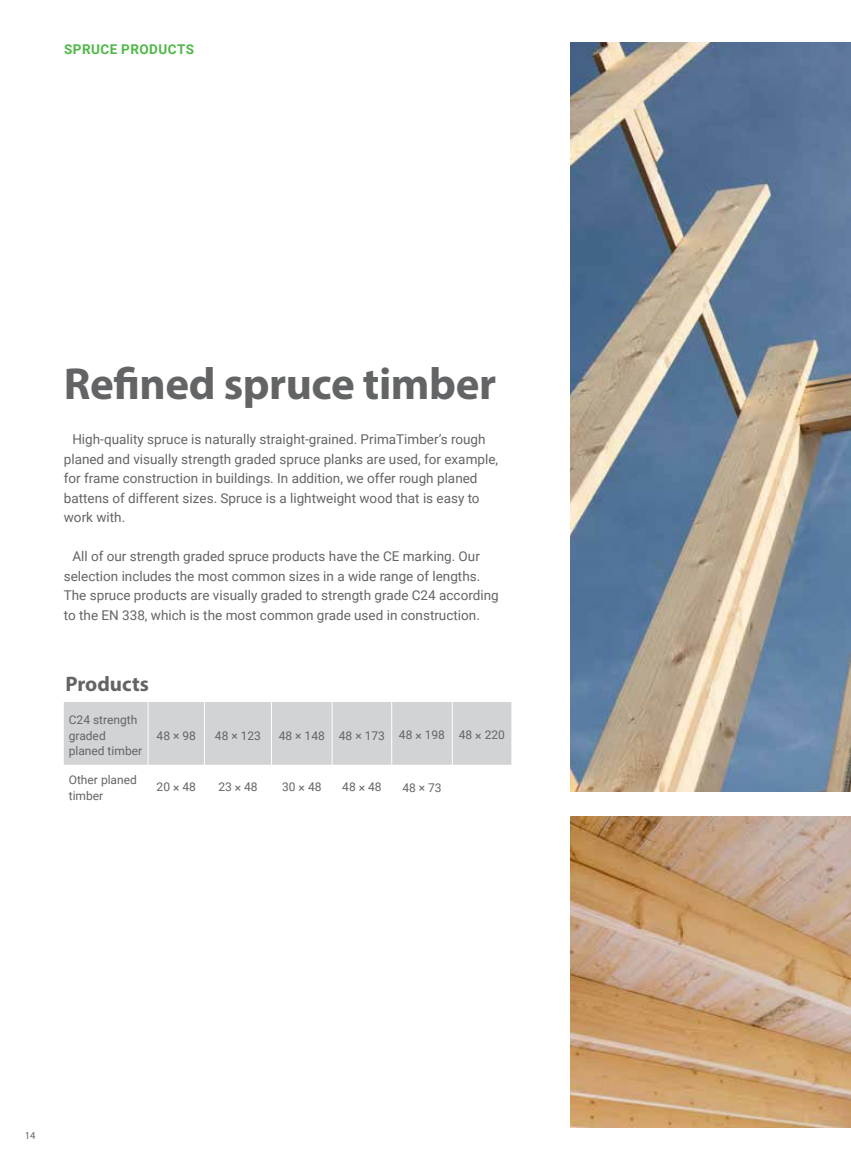
<style>
.page{position:relative;width:851px;height:1170px;background:#fff}
.page>*{position:absolute;margin:0;border:0;box-sizing:border-box;transform-origin:0 0}
.t1{font:700 45px "Myriad Pro";letter-spacing:-.01em;color:#636466}
.t2{font:700 21px "Myriad Pro";color:#636466}
.t3{font:13.5px/19.5px "Roboto";color:#636466}
.t4{font:700 13.5px "Roboto";letter-spacing:.035em;color:#50b848}
.t5{font:12px/15.8px "Roboto";color:#636466}
.t6{font:10.5px "Myriad Pro";color:#636466}
</style>
<div class="page">
<img style="left:570px;top:43px;width:280px;height:748px">
<img style="left:570px;top:816px;width:280px;height:311px">
<div style="left:64px;top:702px;width:447px;height:62px;background:#d1d3d4"></div>
<hr style="left:148px;top:702px;width:1px;height:62px;background:#fff">
<hr style="left:204px;top:702px;width:1px;height:62px;background:#fff">
<hr style="left:271px;top:702px;width:1px;height:62px;background:#fff">
<hr style="left:332px;top:702px;width:1px;height:62px;background:#fff">
<hr style="left:391px;top:702px;width:1px;height:62px;background:#fff">
<hr style="left:452px;top:702px;width:1px;height:62px;background:#fff">
<p class="t4" style="left:64px;top:40px;width:131px">SPRUCE PRODUCTS</p>
<h1 class="t1" style="left:64px;top:355px;width:434px">Refined spruce timber</h1>
<p class="t3" style="left:64px;top:429px;width:436px;text-indent:9px">High-quality spruce is naturally straight-grained. PrimaTimber’s rough planed and visually strength graded spruce planks are used, for example, for frame construction in buildings. In addition, we offer rough planed battens of different sizes. Spruce is a lightweight wood that is easy to work with.</p>
<p class="t3" style="left:64px;top:546px;width:436px;text-indent:9px">All of our strength graded spruce products have the CE marking. Our selection includes the most common sizes in a wide range of lengths.<br>The spruce products are visually graded to strength grade C24 according to the EN 338, which is the most common grade used in construction.</p>
<h2 class="t2" style="left:65px;top:670px;width:85px">Products</h2>
<p class="t5" style="left:69px;top:711px;width:75px">C24 strength graded planed timber</p>
<p class="t5" style="left:157px;top:727px;width:41px">48 × 98</p>
<p class="t5" style="left:215px;top:727px;width:48px">48 × 123</p>
<p class="t5" style="left:279px;top:727px;width:227px">48 × 148 48 × 173 48 × 198 48 × 220</p>
<p class="t5" style="left:69px;top:771px;width:70px">Other planed timber</p>
<p class="t5" style="left:157px;top:778px;width:41px">20 × 48</p>
<p class="t5" style="left:218px;top:778px;width:41px">23 × 48</p>
<p class="t5" style="left:282px;top:778px;width:41px">30 × 48</p>
<p class="t5" style="left:342px;top:778px;width:41px">48 × 48</p>
<p class="t5" style="left:402px;top:779px;width:41px">48 × 73</p>
<p class="t6" style="left:25px;top:1128px;width:12px">14</p>
</div>
